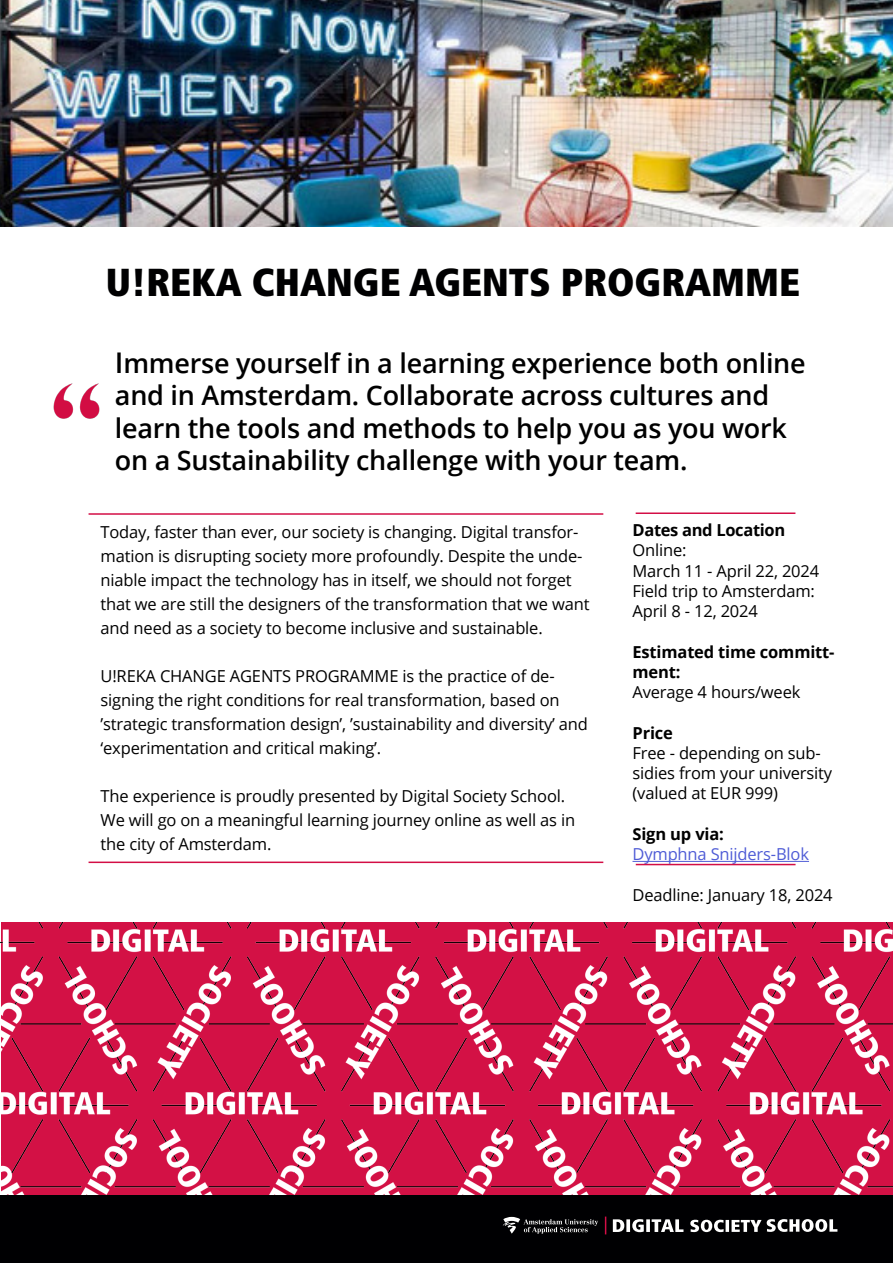
<style>
.page{position:relative;width:893px;height:1263px;background:#fff}
.page>*{position:absolute;margin:0;border:0;box-sizing:border-box;transform-origin:0 0}
.t1{font:900 condensed 108px "Frutiger LT";color:#d31543}
.t2{font:900 condensed 39px "Frutiger LT";color:#000001}
.t3{font:600 27px/32.4px "Open Sans";letter-spacing:-.01em;color:#000}
.t4{font:16.5px/24px "Open Sans";letter-spacing:-.01em;color:#000}
.t5{font:700 16.5px/20.2px "Open Sans";letter-spacing:-.01em;color:#000}
.t6{font:16.5px/20.2px "Open Sans";letter-spacing:-.01em;color:#4f5cd6}
.s1{font-size:28.5px}
.s2{font-weight:400}
.s3{font-weight:700}
.s4{font-weight:700;color:#000}
</style>
<div class="page">
<img style="left:1px;top:922px;width:891px;height:273px">
<hr style="left:89px;top:513px;width:514px;height:2px;background:#d30e46">
<hr style="left:632px;top:861px;width:177px;height:1px;background:#4f5cd6">
<hr style="left:636px;top:864px;width:159px;height:1px;background:#d30e46">
<hr style="left:89px;top:861px;width:514px;height:2px;background:#d30e46">
<div style="left:0;top:1195px;width:893px;height:68px;background:#000002"></div>
<svg style="left:690px;top:1219px;width:147px;height:13px"></svg>
<svg style="left:613px;top:1219px;width:70px;height:13px"></svg>
<svg style="left:503px;top:1217px;width:95px;height:16px"></svg>
<svg style="left:605px;top:1216px;width:1px;height:18px"></svg>
<hr style="left:636px;top:512px;width:159px;height:2px;background:#d30e46">
<img style="left:0;top:0;width:893px;height:226px">
<img style="left:53px;top:383px;width:47px;height:36px">
<p class="t2" style="left:106px;top:259px;width:696px">U!REKA CHANGE AGENTS PROGRAMME</p>
<p class="t1" style="left:282px;top:326px;width:59px">“</p>
<p class="t3" style="left:115px;top:346px;width:692px"><span class="s1">I</span>mmerse yourself in a learning experience both online and in Amsterdam. Collaborate across cultures and learn the tools and methods to help you as you work on a Sustainability challenge with your team.</p>
<p class="t4" style="left:101px;top:519px;width:490px">Today, faster than ever, our society is changing. Digital transfor&shy;mation is disrupting society more profoundly. Despite the unde&shy;niable impact the technology has in itself, we should not forget that we are still the designers of the transformation that we want and need as a society to become inclusive and sustainable.</p>
<p class="t4" style="left:101px;top:663px;width:489px">U!REKA CHANGE AGENTS PROGRAMME is the practice of de&shy;signing the right conditions for real transformation, based on ’strategic transformation design’, ’sustainability and diversity’ and ‘experimentation and critical making’.</p>
<p class="t4" style="left:101px;top:783px;width:476px">The experience is proudly presented by Digital Society School.<br>We will go on a meaningful learning journey online as well as in the city of Amsterdam.</p>
<p class="t5" style="left:632px;top:520px;width:154px">Dates and Location</p>
<p class="t4" style="left:632px;top:540px;width:188px;line-height:20.2px">Online:<br>March 11 - April 22, 2024<br>Field trip to Amsterdam:<br>April 8 - 12, 2024</p>
<p class="t5" style="left:632px;top:641px;width:204px">Estimated time committ&shy;ment:<br><span class="s2">Average 4 hours/week</span></p>
<p class="t4" style="left:632px;top:722px;width:201px;line-height:20.2px"><span class="s3">Price<br></span>Free - depending on sub&shy;sidies from your university (valued at EUR 999)</p>
<p class="t6" style="left:632px;top:823px;width:178px"><span class="s4">Sign up via:<br></span>Dymphna Snijders-Blok</p>
<p class="t4" style="left:632px;top:882px;width:202px">Deadline: January 18, 2024</p>
</div>
